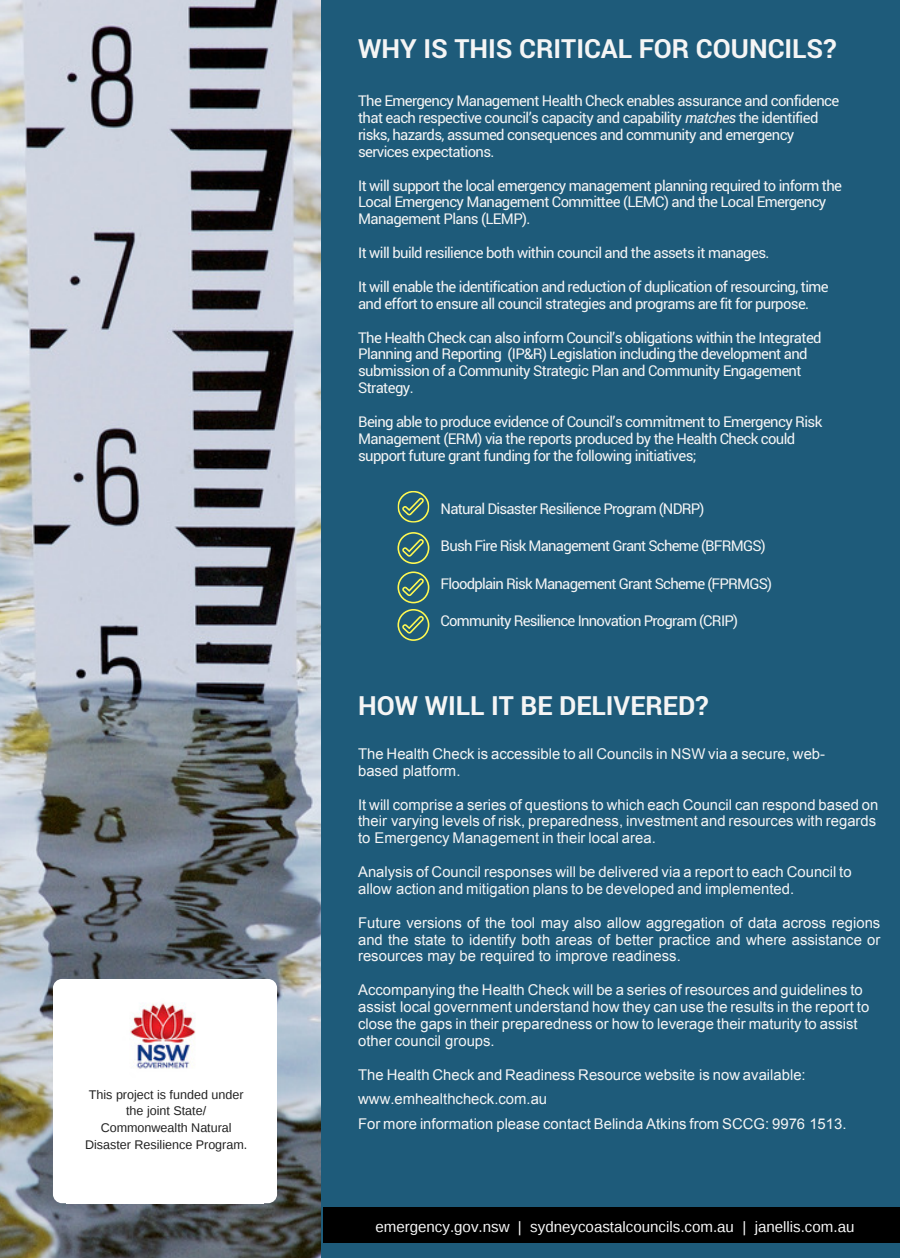
<style>
.page{position:relative;width:900px;height:1258px;background:#fff}
.page>*{position:absolute;margin:0;border:0;box-sizing:border-box;transform-origin:0 0}
.t1{font:700 26.5px "Roboto";color:#f5f5f5}
.t2{font:15px "Liberation Sans";color:#f5f5f5}
.t3{font:14.75px/17px "Roboto";letter-spacing:-.04em;color:#f5f5f5}
.t4{font:14.75px/16.8px "Arial";color:#f5f5f5}
.t5{font:12.5px/17px "Liberation Sans";color:#222;text-align:center}
.s1{font-style:italic}
</style>
<div class="page">
<img style="left:0;top:0;width:321px;height:1258px">
<div style="left:321px;top:0;width:579px;height:1258px;background:#1e5b7a"></div>
<div style="left:323px;top:1207px;width:577px;height:35px;background:#000"></div>
<svg style="left:397px;top:491px;width:32px;height:32px"></svg>
<svg style="left:398px;top:571px;width:31px;height:32px"></svg>
<svg style="left:398px;top:532px;width:31px;height:32px"></svg>
<svg style="left:398px;top:609px;width:31px;height:32px"></svg>
<svg style="left:264px;top:979px;width:13px;height:14px"></svg>
<div style="left:263px;top:993px;width:14px;height:197px;background:#fff"></div>
<div style="left:62px;top:984px;width:211px;height:215px;background:#fff"></div>
<div style="left:66px;top:979px;width:198px;height:14px;background:#fff"></div>
<svg style="left:53px;top:979px;width:13px;height:14px"></svg>
<div style="left:53px;top:993px;width:14px;height:197px;background:#fff"></div>
<div style="left:66px;top:1190px;width:198px;height:13px;background:#fff"></div>
<svg style="left:53px;top:1190px;width:13px;height:13px"></svg>
<svg style="left:264px;top:1190px;width:13px;height:13px"></svg>
<img style="left:130px;top:1003px;width:66px;height:66px">
<p class="t5" style="left:85px;top:1085px;width:164px">This project is funded under the joint State/<br>Commonwealth Natural<br>Disaster Resilience Program.</p>
<h1 class="t1" style="left:358px;top:30px;width:480px">WHY IS THIS CRITICAL FOR COUNCILS?</h1>
<p class="t3" style="left:358px;top:92px;width:483px">The Emergency Management Health Check enables assurance and confidence that each respective council’s capacity and capability <span class="s1">matches</span> the identified risks, hazards, assumed consequences and community and emergency services expectations.</p>
<p class="t3" style="left:358px;top:176px;width:486px">It will support the local emergency management planning required to inform the<br>Local Emergency Management Committee (LEMC) and the Local Emergency<br>Management Plans (LEMP).</p>
<p class="t3" style="left:358px;top:244px;width:413px">It will build resilience both within council and the assets it manages.</p>
<p class="t3" style="left:358px;top:278px;width:472px">It will enable the identification and reduction of duplication of resourcing, time and effort to ensure all council strategies and programs are fit for purpose.</p>
<p class="t3" style="left:358px;top:328px;width:465px">The Health Check can also inform Council’s obligations within the Integrated Planning and Reporting (IP&amp;R) Legislation including the development and submission of a Community Strategic Plan and Community Engagement Strategy.</p>
<p class="t3" style="left:358px;top:413px;width:466px">Being able to produce evidence of Council’s commitment to Emergency Risk<br>Management (ERM) via the reports produced by the Health Check could support future grant funding for the following initiatives;</p>
<p class="t3" style="left:441px;top:499px;width:265px">Natural Disaster Resilience Program (NDRP)</p>
<p class="t3" style="left:441px;top:537px;width:327px">Bush Fire Risk Management Grant Scheme (BFRMGS)</p>
<p class="t3" style="left:441px;top:574px;width:333px">Floodplain Risk Management Grant Scheme (FPRMGS)</p>
<p class="t3" style="left:441px;top:612px;width:299px">Community Resilience Innovation Program (CRIP)</p>
<h1 class="t1" style="left:358px;top:687px;width:352px">HOW WILL IT BE DELIVERED?</h1>
<p class="t4" style="left:358px;top:745px;width:469px">The Health Check is accessible to all Councils in NSW via a secure, web&shy;based platform.</p>
<p class="t4" style="left:358px;top:796px;width:522px">It will comprise a series of questions to which each Council can respond based on their varying levels of risk, preparedness, investment and resources with regards to Emergency Management in their local area.</p>
<p class="t4" style="left:358px;top:863px;width:495px">Analysis of Council responses will be delivered via a report to each Council to allow action and mitigation plans to be developed and implemented.</p>
<p class="t4" style="left:358px;top:914px;width:524px;text-align:justify">Future versions of the tool may also allow aggregation of data across regions and the state to identify both areas of better practice and where assistance or resources may be required to improve readiness.</p>
<p class="t4" style="left:358px;top:981px;width:513px">Accompanying the Health Check will be a series of resources and guidelines to assist local government understand how they can use the results in the report to close the gaps in their preparedness or how to leverage their maturity to assist other council groups.</p>
<p class="t4" style="left:358px;top:1062px;width:490px;line-height:24.5px">The Health Check and Readiness Resource website is now available: www.emhealthcheck.com.au<br>For more information please contact Belinda Atkins from SCCG: 9976 1513.</p>
<p class="t2" style="left:375px;top:1218px;width:481px">emergency.gov.nsw | sydneycoastalcouncils.com.au | janellis.com.au</p>
</div>
